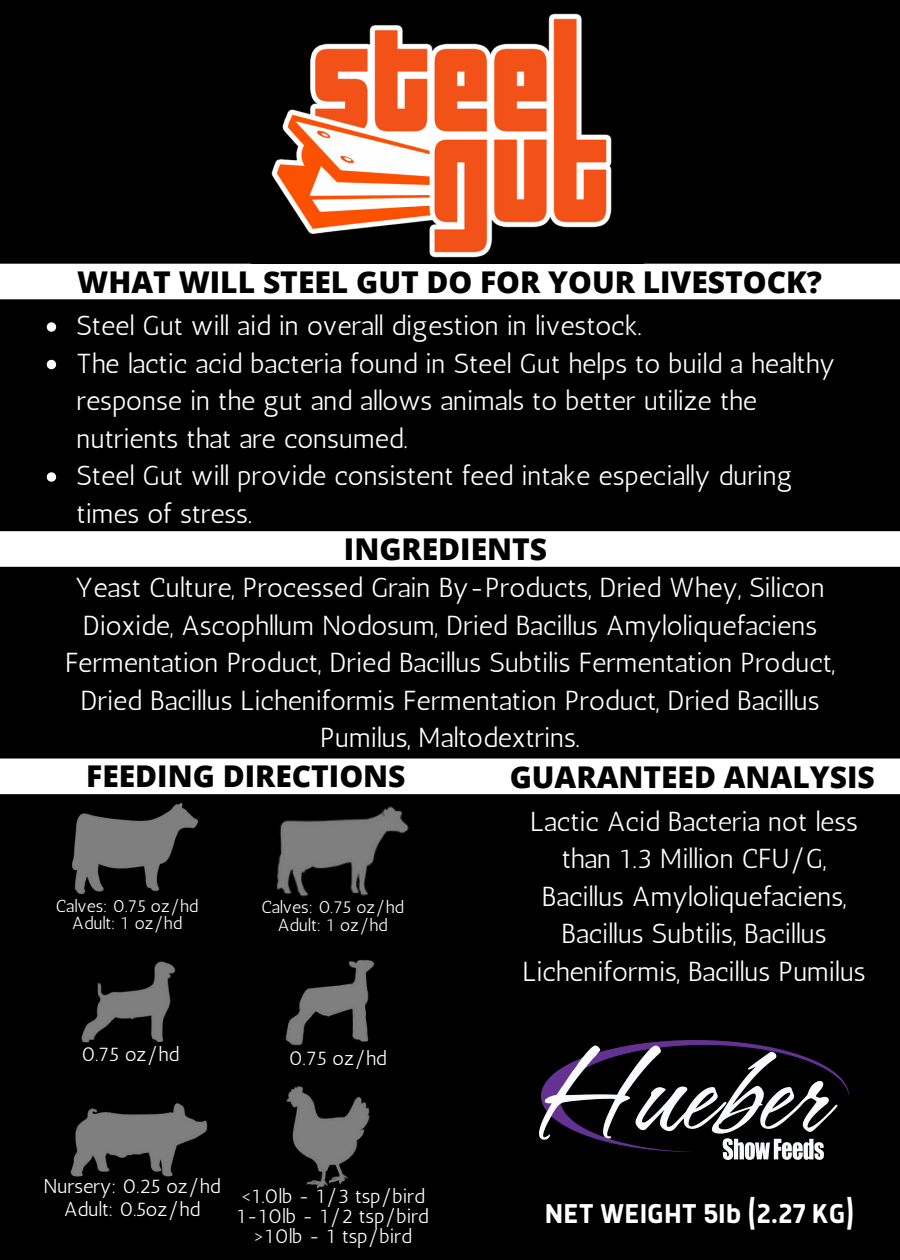
<style>
.page{position:relative;width:900px;height:1260px;background:#000}
.page>*{position:absolute;margin:0;border:0;box-sizing:border-box;transform-origin:0 0}
.t1{font:800 30px "Open Sans";color:#000}
.t2{font:700 30px "Anteb";color:#fff}
.t3{font:27.5px/37.5px "Antic";color:#fff}
.t4{font:20px "Antic";color:#fff}
.t5{font:17.5px "Antic";color:#fff}
</style>
<div class="page">
<img style="left:539px;top:1041px;width:309px;height:118px">
<div style="left:0;top:264px;width:900px;height:35px;background:#fff"></div>
<svg style="left:47px;top:322px;width:9px;height:10px"></svg>
<svg style="left:47px;top:360px;width:9px;height:9px"></svg>
<svg style="left:47px;top:472px;width:9px;height:10px"></svg>
<div style="left:0;top:531px;width:900px;height:36px;background:#fff"></div>
<div style="left:0;top:759px;width:900px;height:35px;background:#fff"></div>
<img style="left:73px;top:804px;width:124px;height:89px">
<img style="left:277px;top:955px;width:111px;height:91px">
<img style="left:66px;top:1095px;width:145px;height:88px">
<img style="left:73px;top:959px;width:108px;height:87px">
<img style="left:277px;top:802px;width:132px;height:97px">
<img style="left:284px;top:1084px;width:88px;height:107px">
<img style="left:252px;top:10px;width:391px;height:253px">
<p class="t1" style="left:77px;top:261px;width:746px">WHAT WILL STEEL GUT DO FOR YOUR LIVESTOCK?</p>
<p class="t3" style="left:77px;top:307px;width:567px">Steel Gut will aid in overall digestion in livestock.</p>
<p class="t3" style="left:77px;top:345px;width:760px">The lactic acid bacteria found in Steel Gut helps to build a healthy response in the gut and allows animals to better utilize the nutrients that are consumed.</p>
<p class="t3" style="left:77px;top:457px;width:717px">Steel Gut will provide consistent feed intake especially during times of stress.</p>
<p class="t1" style="left:344px;top:528px;width:205px">INGREDIENTS</p>
<p class="t3" style="left:65px;top:569px;width:771px;text-align:center">Yeast Culture, Processed Grain By-Products, Dried Whey, Silicon Dioxide, Ascophllum Nodosum, Dried Bacillus Amyloliquefaciens Fermentation Product, Dried Bacillus Subtilis Fermentation Product, Dried Bacillus Licheniformis Fermentation Product, Dried Bacillus Pumilus, Maltodextrins.</p>
<p class="t1" style="left:86px;top:755px;width:321px">FEEDING DIRECTIONS</p>
<p class="t1" style="left:510px;top:756px;width:367px">GUARANTEED ANALYSIS</p>
<p class="t5" style="left:56px;top:895px;width:144px">Calves: 0.75 oz/hd</p>
<p class="t5" style="left:72px;top:913px;width:111px">Adult: 1 oz/hd</p>
<p class="t5" style="left:261px;top:897px;width:144px">Calves: 0.75 oz/hd</p>
<p class="t5" style="left:278px;top:915px;width:111px">Adult: 1 oz/hd</p>
<p class="t4" style="left:81px;top:1042px;width:99px">0.75 oz/hd</p>
<p class="t4" style="left:289px;top:1046px;width:99px">0.75 oz/hd</p>
<p class="t4" style="left:44px;top:1174px;width:178px">Nursery: 0.25 oz/hd</p>
<p class="t4" style="left:64px;top:1197px;width:138px">Adult: 0.5oz/hd</p>
<p class="t4" style="left:241px;top:1184px;width:186px">&lt;1.0lb - 1/3 tsp/bird</p>
<p class="t4" style="left:237px;top:1204px;width:194px">1-10lb - 1/2 tsp/bird</p>
<p class="t4" style="left:254px;top:1224px;width:160px">&gt;10lb - 1 tsp/bird</p>
<p class="t3" style="left:522px;top:803px;width:345px;text-align:center">Lactic Acid Bacteria not less than 1.3 Million CFU/G,<br>Bacillus Amyloliquefaciens,<br>Bacillus Subtilis, Bacillus<br>Licheniformis, Bacillus Pumilus</p>
<p class="t2" style="left:545px;top:1201px;width:311px">NET WEIGHT 5lb (2.27 KG)</p>
</div>
